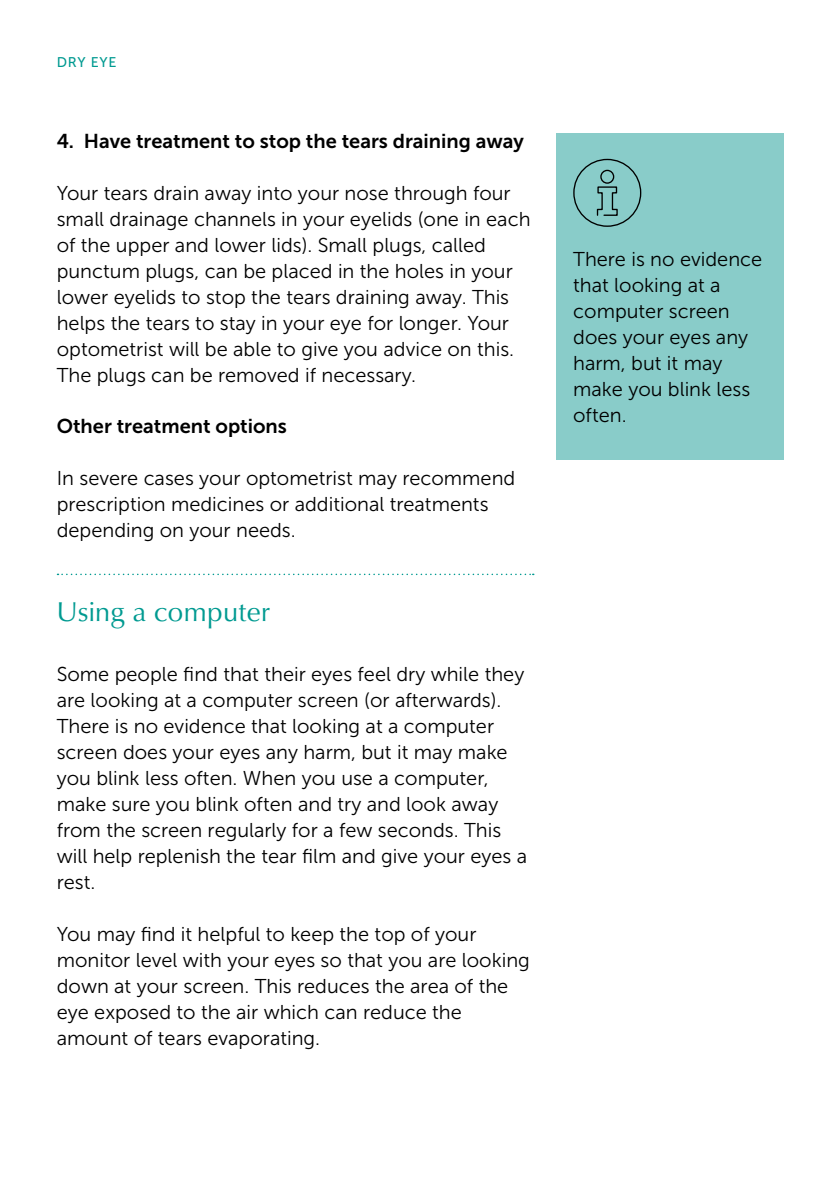
<style>
.page{position:relative;width:840px;height:1191px;background:#fff}
.page>*{position:absolute;margin:0;border:0;box-sizing:border-box;transform-origin:0 0}
.t1{font:28px "Classico URW";letter-spacing:.01em;color:#009a91}
.t2{font:20px/26px "Museo Sans 300";color:#000}
.t3{font:20px "Museo Sans 700";color:#000}
.t4{font:14px "Museo Sans 500";letter-spacing:.05em;color:#009a91}
</style>
<div class="page">
<svg style="left:57px;top:573px;width:476px;height:2px"></svg>
<div style="left:556px;top:133px;width:226px;height:326px;background:#89ccc9"></div>
<svg style="left:573px;top:159px;width:68px;height:68px"></svg>
<p class="t4" style="left:57px;top:55px;width:61px">DRY EYE</p>
<p class="t3" style="left:57px;top:130px;width:468px">4. Have treatment to stop the tears draining away</p>
<p class="t2" style="left:57px;top:180px;width:475px">Your tears drain away into your nose through four small drainage channels in your eyelids (one in each of the upper and lower lids). Small plugs, called punctum plugs, can be placed in the holes in your lower eyelids to stop the tears draining away. This helps the tears to stay in your eye for longer. Your optometrist will be able to give you advice on this.<br>The plugs can be removed if necessary.</p>
<p class="t3" style="left:57px;top:415px;width:231px">Other treatment options</p>
<p class="t2" style="left:57px;top:465px;width:460px">In severe cases your optometrist may recommend prescription medicines or additional treatments depending on your needs.</p>
<h1 class="t1" style="left:57px;top:590px;width:215px">Using a computer</h1>
<p class="t2" style="left:57px;top:661px;width:471px">Some people find that their eyes feel dry while they are looking at a computer screen (or afterwards).<br>There is no evidence that looking at a computer screen does your eyes any harm, but it may make you blink less often. When you use a computer, make sure you blink often and try and look away from the screen regularly for a few seconds. This will help replenish the tear film and give your eyes a rest.</p>
<p class="t2" style="left:57px;top:921px;width:474px">You may find it helpful to keep the top of your monitor level with your eyes so that you are looking down at your screen. This reduces the area of the eye exposed to the air which can reduce the amount of tears evaporating.</p>
<p class="t2" style="left:573px;top:246px;width:190px">There is no evidence that looking at a computer screen does your eyes any harm, but it may make you blink less often.</p>
</div>
